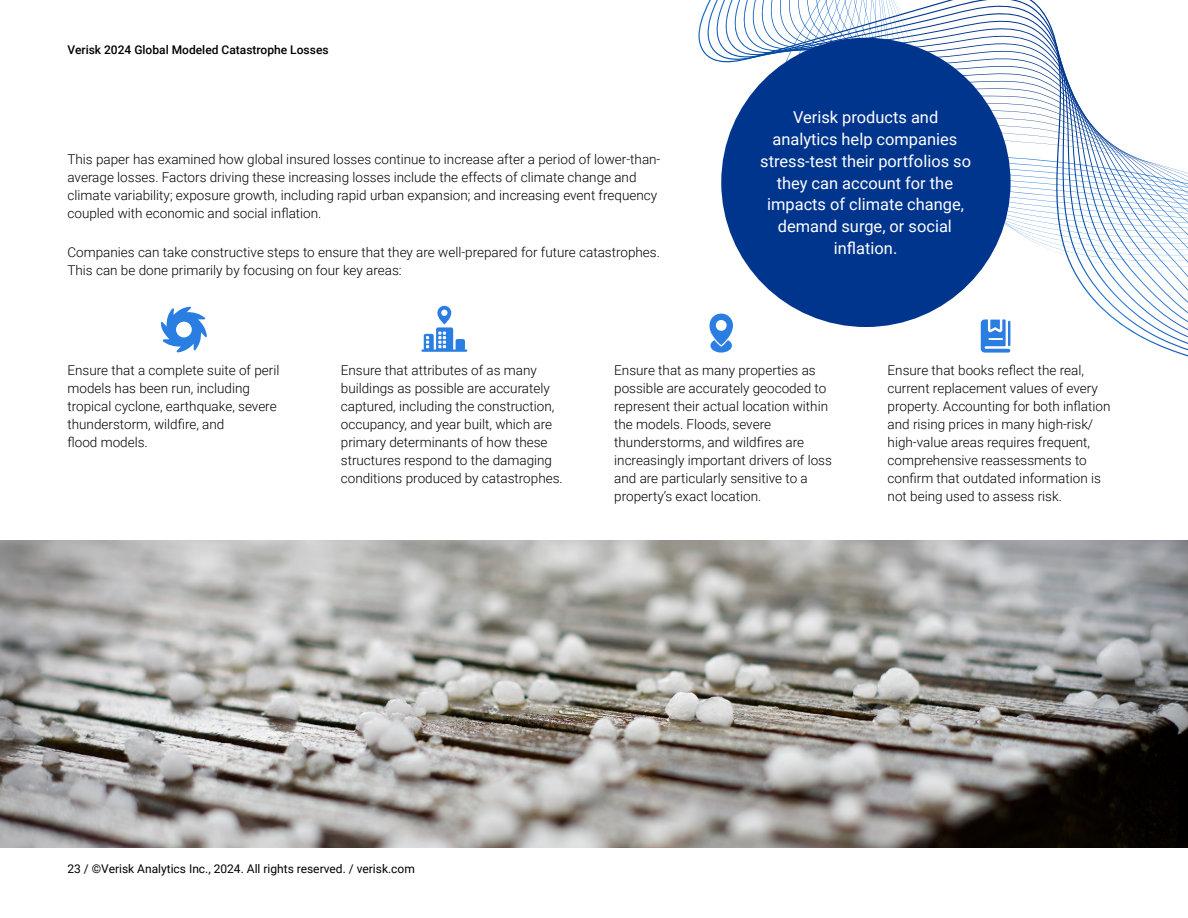
<style>
.page{position:relative;width:1188px;height:918px;background:#fff}
.page>*{position:absolute;margin:0;border:0;box-sizing:border-box;transform-origin:0 0}
.Pull_Quote_Text_White{font:16.35px/21.9px "Roboto";color:#fff;text-align:center}
.Body_Copy_Regular{font:300 13.5px/18px "Roboto";color:#000}
.t1{font:12px "Roboto";color:#000}
.t2{font:500 12px "Roboto";color:#000}
</style>
<div class="page">
<svg style="left:698px;top:0;width:490px;height:356px"></svg>
<img style="left:0;top:540px;width:1188px;height:307px">
<div style="left:721px;top:38px;width:290px;height:289px;background:#00358e;border-radius:50%"></div>
<svg style="left:421px;top:306px;width:46px;height:46px"></svg>
<svg style="left:981px;top:319px;width:29px;height:34px"></svg>
<svg style="left:709px;top:314px;width:24px;height:39px"></svg>
<svg style="left:161px;top:307px;width:46px;height:45px"></svg>
<p class="t2" style="left:68px;top:41px;width:263px">Verisk 2024 Global Modeled Catastrophe Losses</p>
<p class="Body_Copy_Regular" style="left:68px;top:150px;width:595px">This paper has examined how global insured losses continue to increase after a period of lower-than&shy;average losses. Factors driving these increasing losses include the effects of climate change and climate variability; exposure growth, including rapid urban expansion; and increasing event frequency coupled with economic and social inflation.</p>
<p class="Body_Copy_Regular" style="left:68px;top:242px;width:594px">Companies can take constructive steps to ensure that they are well-prepared for future catastrophes.<br>This can be done primarily by focusing on four key areas:</p>
<p class="Pull_Quote_Text_White" style="left:760px;top:105px;width:212px">Verisk products and analytics help companies stress-test their portfolios so they can account for the impacts of climate change, demand surge, or social inflation.</p>
<p class="Body_Copy_Regular" style="left:68px;top:360px;width:213px">Ensure that a complete suite of peril models has been run, including tropical cyclone, earthquake, severe thunderstorm, wildfire, and<br>flood models.</p>
<p class="Body_Copy_Regular" style="left:341px;top:360px;width:223px">Ensure that attributes of as many buildings as possible are accurately captured, including the construction, occupancy, and year built, which are primary determinants of how these structures respond to the damaging conditions produced by catastrophes.</p>
<p class="Body_Copy_Regular" style="left:614px;top:360px;width:219px">Ensure that as many properties as possible are accurately geocoded to represent their actual location within the models. Floods, severe thunderstorms, and wildfires are increasingly important drivers of loss and are particularly sensitive to a property’s exact location.</p>
<p class="Body_Copy_Regular" style="left:888px;top:360px;width:224px">Ensure that books reflect the real, current replacement values of every property. Accounting for both inflation and rising prices in many high-risk/ high-value areas requires frequent, comprehensive reassessments to confirm that outdated information is not being used to assess risk.</p>
<p class="t1" style="left:68px;top:860px;width:349px">23 / ©Verisk Analytics Inc., 2024. All rights reserved. / verisk.com</p>
</div>
